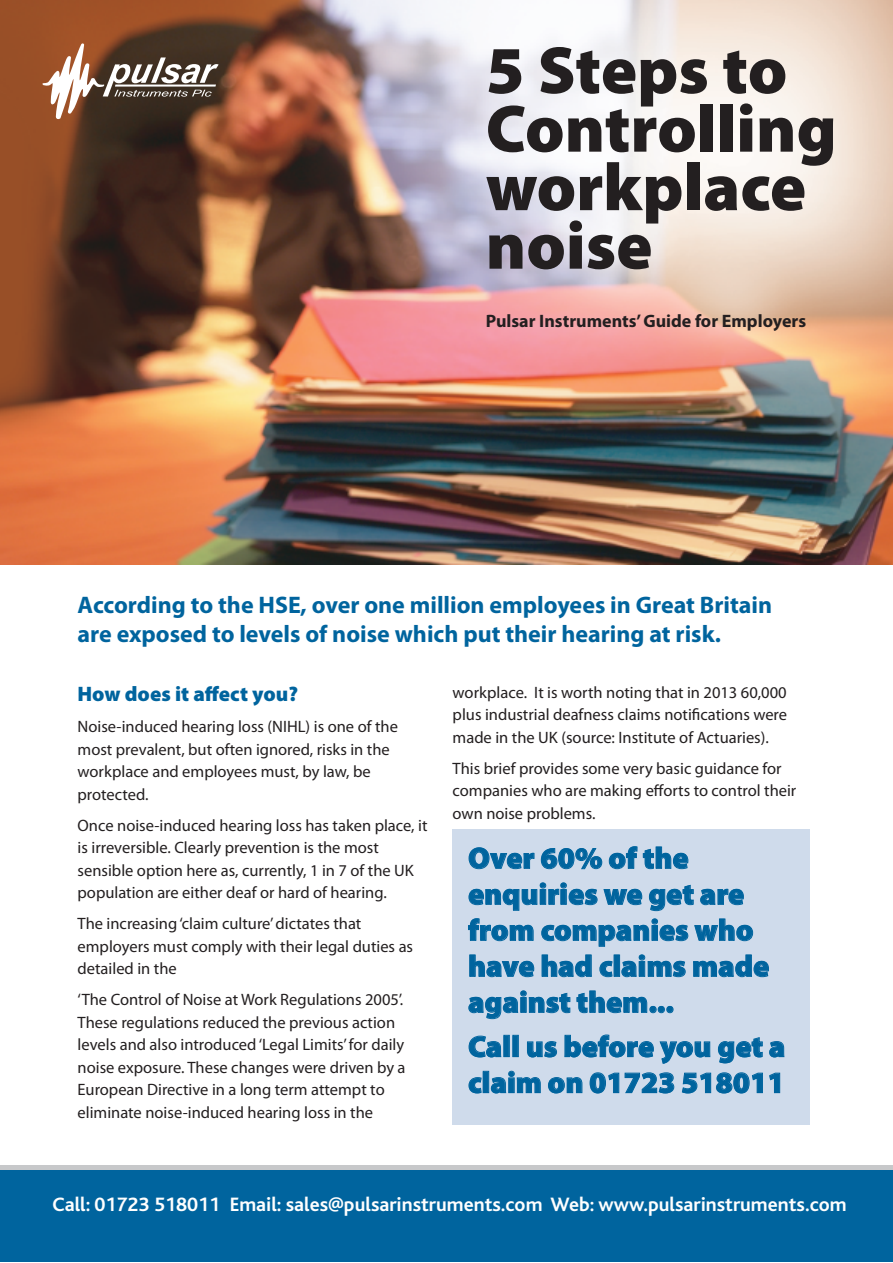
<style>
.page{position:relative;width:893px;height:1263px;background:#fff}
.page>*{position:absolute;margin:0;border:0;box-sizing:border-box;transform-origin:0 0}
.t1{font:900 67.5px/58.5px "Myriad Pro";color:#231f20}
.t2{font:900 30px/36px "Myriad Pro";color:#00649e}
.t3{font:700 24px/28.8px "Myriad Pro";color:#00649e}
.t4{font:900 21px "Myriad Pro";color:#00649e}
.t5{font:700 20.25px "Bliss";color:#fff}
.t6{font:700 18px "Myriad Pro";color:#231f20}
.t7{font:16.5px/22.5px "Myriad Pro";color:#231f20}
</style>
<div class="page">
<img style="left:0;top:0;width:893px;height:564px">
<svg style="left:43px;top:43px;width:176px;height:76px"></svg>
<div style="left:0;top:1165px;width:893px;height:97px;background:#c7c8ca"></div>
<div style="left:0;top:1170px;width:893px;height:92px;background:#00649e"></div>
<div style="left:453px;top:830px;width:357px;height:295px;background:#cfdbeb"></div>
<h1 class="t1" style="left:486px;top:47px;width:352px">5 Steps to<br>Controlling workplace noise</h1>
<p class="t6" style="left:486px;top:314px;width:322px">Pulsar Instruments’Guide for Employers</p>
<h3 class="t3" style="left:78px;top:593px;width:696px">According to the HSE, over one million employees in Great Britain are exposed to levels of noise which put their hearing at risk.</h3>
<p class="t4" style="left:78px;top:686px;width:222px">How does it affect you?</p>
<p class="t7" style="left:78px;top:717px;width:322px">Noise-induced hearing loss (NIHL) is one of the most prevalent, but often ignored, risks in the workplace and employees must, by law, be protected.</p>
<p class="t7" style="left:78px;top:815px;width:351px">Once noise-induced hearing loss has taken place, it is irreversible. Clearly prevention is the most sensible option here as, currently, 1 in 7 of the UK population are either deaf or hard of hearing.</p>
<p class="t7" style="left:78px;top:914px;width:337px">The increasing‘claim culture’dictates that employers must comply with their legal duties as detailed in the</p>
<p class="t7" style="left:78px;top:990px;width:329px">‘The Control of Noise at Work Regulations 2005’.<br>These regulations reduced the previous action levels and also introduced‘Legal Limits’for daily noise exposure. These changes were driven by a European Directive in a long term attempt to eliminate noise-induced hearing loss in the</p>
<p class="t7" style="left:453px;top:682px;width:336px;text-align:justify">workplace. It is worth noting that in 2013 60,000 plus industrial deafness claims notifications were made in the UK (source: Institute of Actuaries).</p>
<p class="t7" style="left:453px;top:758px;width:345px">This brief provides some very basic guidance for companies who are making efforts to control their own noise problems.</p>
<h2 class="t2" style="left:468px;top:843px;width:303px">Over 60% of the enquiries we get are from companies who have had claims made against them...</h2>
<h2 class="t2" style="left:468px;top:1031px;width:319px">Call us before you get a claim on 01723 518011</h2>
<p class="t5" style="left:52px;top:1196px;width:796px">Call: 01723 518011 Email: sales@pulsarinstruments.com Web: www.pulsarinstruments.com</p>
</div>
